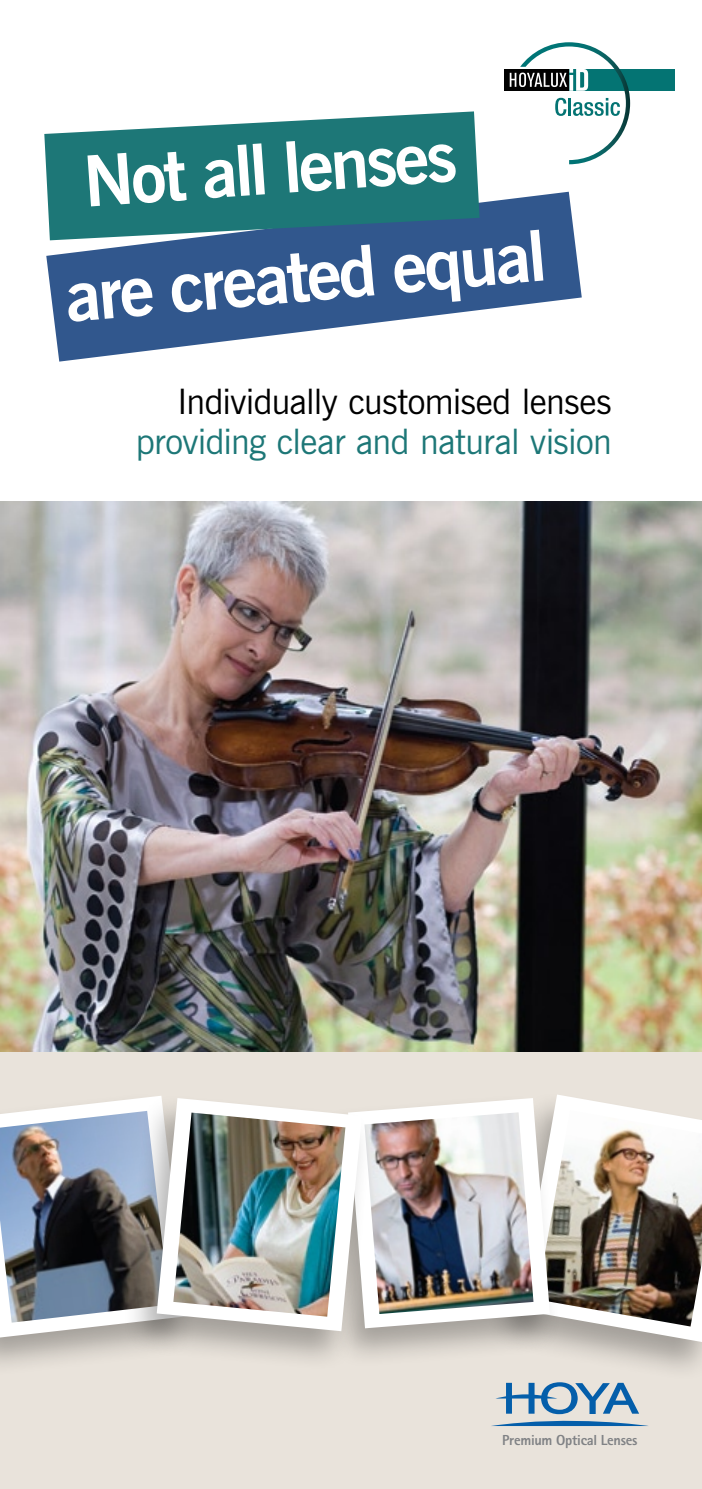
<style>
.page{position:relative;width:702px;height:1489px;background:#fff}
.page>*{position:absolute;margin:0;border:0;box-sizing:border-box;transform-origin:0 0}
.t1{font:700 70px "News Gothic BT";color:#fff}
.t2{font:35px "News Gothic BT";letter-spacing:-.02em;color:#1d7777}
.t3{font:35px "News Gothic BT";letter-spacing:-.015em;color:#000}
.t4{font:800 14.5px "Libre Sans Serif Black S Si";letter-spacing:-.02em;color:#808285}
</style>
<div class="page">
<div style="left:504px;top:69px;width:72px;height:22px;background:#010101"></div>
<div style="left:569px;top:69px;width:106px;height:22px;background:#047473"></div>
<svg style="left:509px;top:42px;width:121px;height:122px"></svg>
<div style="left:0;top:1038px;width:702px;height:450px;background:#e9e3db"></div>
<img style="left:0;top:501px;width:702px;height:550px">
<div style="left:0;top:1088px;width:194px;height:286px;background:#000;opacity:.3"></div>
<svg style="left:0;top:1095px;width:120px;height:242px"></svg>
<img style="left:0;top:1110px;width:120px;height:212px">
<div style="left:482px;top:1087px;width:220px;height:292px;background:#000;opacity:.3"></div>
<svg style="left:559px;top:1094px;width:143px;height:247px"></svg>
<img style="left:559px;top:1110px;width:143px;height:216px">
<div style="left:311px;top:1090px;width:248px;height:276px;background:#000;opacity:.3"></div>
<svg style="left:370px;top:1097px;width:180px;height:231px;fill:#fdfdfd"></svg>
<img style="left:370px;top:1112px;width:163px;height:201px">
<div style="left:120px;top:1090px;width:250px;height:278px;background:#000;opacity:.3"></div>
<svg style="left:157px;top:1097px;width:205px;height:234px"></svg>
<img style="left:173px;top:1112px;width:172px;height:204px">
<svg style="left:496px;top:1382px;width:144px;height:43px"></svg>
<svg style="left:46px;top:192px;width:535px;height:169px;fill:#31578d"></svg>
<svg style="left:44px;top:111px;width:435px;height:129px;background:#378387"></svg>
<h1 class="t1" style="left:81px;top:139px;width:375px;rotate:-4deg">Not all lenses</h1>
<h1 class="t1" style="left:61px;top:255px;width:484px;rotate:-5deg">are created equal</h1>
<p class="t3" style="left:177px;top:380px;width:436px">Individually customised lenses</p>
<p class="t2" style="left:136px;top:420px;width:477px">providing clear and natural vision</p>
<p class="t4" style="left:502px;top:1430px;width:137px">Premium Optical Lenses</p>
</div>
